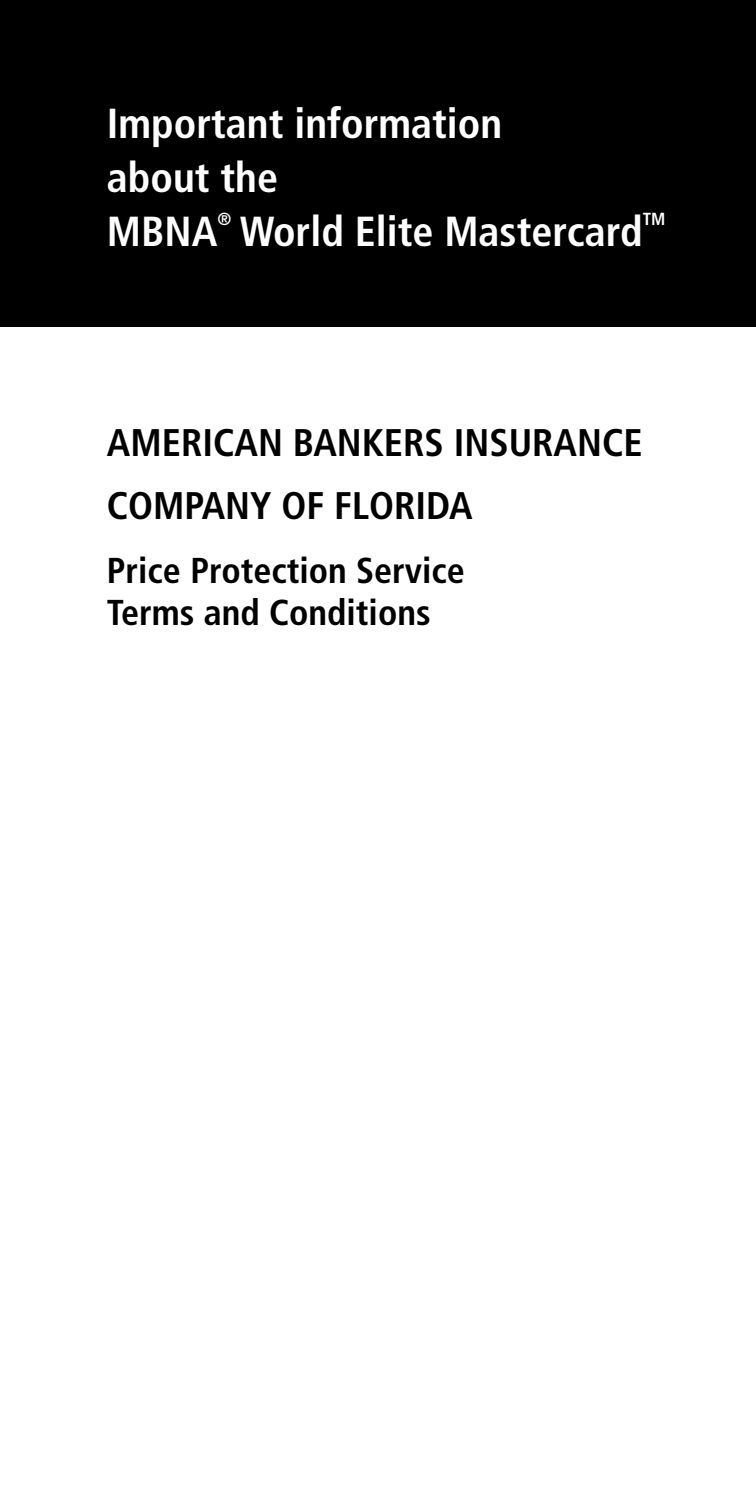
<style>
.page{position:relative;width:756px;height:1512px;background:#fff}
.page>*{position:absolute;margin:0;border:0;box-sizing:border-box;transform-origin:0 0}
.t1{font:700 condensed 42px/54px "Frutiger";color:#fefefe}
.t2{font:700 condensed 38.4px/63px "Frutiger";color:#000}
.t3{font:700 condensed 36px/42px "Frutiger";color:#000}
.t4{font:700 condensed 17.4px "Frutiger";color:#fefefe}
</style>
<div class="page">
<div style="left:0;top:0;width:756px;height:327px;background:#000"></div>
<h1 class="t1" style="left:107px;top:96px;width:397px">Important information about the<br>MBNA</h1>
<h1 class="t4" style="left:217px;top:209px;width:15px">®</h1>
<h1 class="t1" style="left:240px;top:204px;width:404px">World Elite Mastercard</h1>
<h1 class="t4" style="left:643px;top:209px;width:24px">TM</h1>
<p class="t2" style="left:107px;top:411px;width:537px">AMERICAN BANKERS INSURANCE<br>COMPANY OF FLORIDA</p>
<h2 class="t3" style="left:107px;top:549px;width:359px">Price Protection Service<br>Terms and Conditions</h2>
</div>
